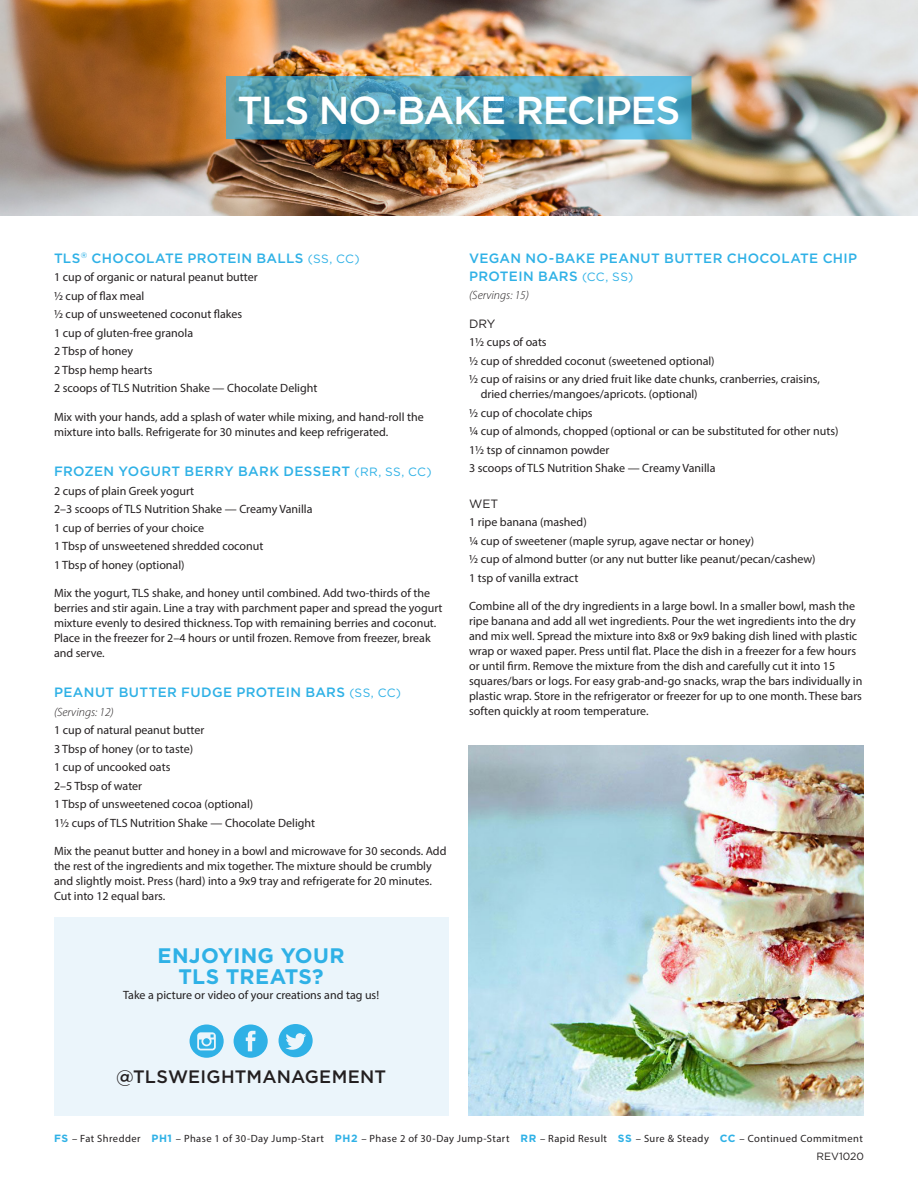
<style>
.page{position:relative;width:918px;height:1188px;background:#fff}
.page>*{position:absolute;margin:0;border:0;box-sizing:border-box;transform-origin:0 0}
.t1{font:500 39px "Gotham";letter-spacing:-.03em;color:#fff}
.t2{font:700 21px/21px "Gotham";letter-spacing:.015em;color:#2fb1e6;text-align:center}
.t3{font:500 18px "Gotham";letter-spacing:.01em;color:#231f20}
.t4{font:500 13.5px/18px "Gotham";letter-spacing:.025em;color:#2fb1e6}
.t5{font:12px/15px "Myriad Pro";color:#231f20}
.t6{font:italic 300 12px "Myriad Pro";color:#231f20}
.t7{font:12px "Gotham";color:#231f20}
.t8{font:10.5px "Myriad Pro";letter-spacing:.04em;color:#231f20}
.t9{font:10.5px "Gotham";color:#231f20}
.s1{font-weight:400;font-size:12px}
.s2{font-family:"Gotham";font-weight:700;color:#2fb1e6}
</style>
<div class="page">
<div style="left:54px;top:918px;width:394px;height:198px;background:#ebf5fb"></div>
<img style="left:0;top:0;width:918px;height:216px">
<svg style="left:227px;top:77px;width:15px;height:62px"></svg>
<svg style="left:242px;top:77px;width:449px;height:62px;background:#57a2b8"></svg>
<img style="left:469px;top:745px;width:395px;height:371px">
<svg style="left:279px;top:1024px;width:34px;height:33px"></svg>
<svg style="left:234px;top:1025px;width:34px;height:33px"></svg>
<svg style="left:190px;top:1025px;width:34px;height:33px"></svg>
<p class="t1" style="left:238px;top:88px;width:444px">TLS NO-BAKE RECIPES</p>
<p class="t4" style="left:54px;top:249px;width:307px">TLS<sup>®</sup> CHOCOLATE PROTEIN BALLS <span class="s1">(SS, CC)</span></p>
<p class="t5" style="left:54px;top:270px;width:205px">1 cup of organic or natural peanut butter</p>
<p class="t5" style="left:54px;top:288px;width:92px">1/2 cup of flax meal</p>
<p class="t5" style="left:54px;top:307px;width:190px">1/2 cup of unsweetened coconut flakes</p>
<p class="t5" style="left:54px;top:325px;width:141px">1 cup of gluten-free granola</p>
<p class="t5" style="left:54px;top:344px;width:81px">2 Tbsp of honey</p>
<p class="t5" style="left:54px;top:362px;width:100px">2 Tbsp hemp hearts</p>
<p class="t5" style="left:54px;top:381px;width:265px">2 scoops of TLS Nutrition Shake — Chocolate Delight</p>
<p class="t5" style="left:54px;top:409px;width:371px">Mix with your hands, add a splash of water while mixing, and hand-roll the mixture into balls. Refrigerate for 30 minutes and keep refrigerated.</p>
<p class="t4" style="left:54px;top:462px;width:379px">FROZEN YOGURT BERRY BARK DESSERT <span class="s1">(RR, SS, CC)</span></p>
<p class="t5" style="left:54px;top:483px;width:142px">2 cups of plain Greek yogurt</p>
<p class="t5" style="left:54px;top:501px;width:260px">2–3 scoops of TLS Nutrition Shake — Creamy Vanilla</p>
<p class="t5" style="left:54px;top:520px;width:152px">1 cup of berries of your choice</p>
<p class="t5" style="left:54px;top:538px;width:211px">1 Tbsp of unsweetened shredded coconut</p>
<p class="t5" style="left:54px;top:557px;width:132px">1 Tbsp of honey (optional)</p>
<p class="t5" style="left:54px;top:585px;width:390px">Mix the yogurt, TLS shake, and honey until combined. Add two-thirds of the berries and stir again. Line a tray with parchment paper and spread the yogurt mixture evenly to desired thickness. Top with remaining berries and coconut.<br>Place in the freezer for 2–4 hours or until frozen. Remove from freezer, break and serve.</p>
<p class="t4" style="left:54px;top:683px;width:349px">PEANUT BUTTER FUDGE PROTEIN BARS <span class="s1">(SS, CC)</span></p>
<p class="t6" style="left:54px;top:704px;width:61px">(Servings: 12)</p>
<p class="t5" style="left:54px;top:722px;width:152px">1 cup of natural peanut butter</p>
<p class="t5" style="left:54px;top:741px;width:141px">3 Tbsp of honey (or to taste)</p>
<p class="t5" style="left:54px;top:759px;width:118px">1 cup of uncooked oats</p>
<p class="t5" style="left:54px;top:778px;width:90px">2–5 Tbsp of water</p>
<p class="t5" style="left:54px;top:796px;width:201px">1 Tbsp of unsweetened cocoa (optional)</p>
<p class="t5" style="left:54px;top:815px;width:263px">1½ cups of TLS Nutrition Shake — Chocolate Delight</p>
<p class="t5" style="left:54px;top:843px;width:394px">Mix the peanut butter and honey in a bowl and microwave for 30 seconds. Add the rest of the ingredients and mix together. The mixture should be crumbly and slightly moist. Press (hard) into a 9x9 tray and refrigerate for 20 minutes.<br>Cut into 12 equal bars.</p>
<p class="t2" style="left:158px;top:945px;width:189px">ENJOYING YOUR<br>TLS TREATS?</p>
<p class="t5" style="left:123px;top:987px;width:258px">Take a picture or video of your creations and tag us!</p>
<p class="t4" style="left:469px;top:249px;width:390px">VEGAN NO-BAKE PEANUT BUTTER CHOCOLATE CHIP<br>PROTEIN BARS <span class="s1">(CC, SS)</span></p>
<p class="t6" style="left:469px;top:288px;width:61px">(Servings: 15)</p>
<p class="t7" style="left:469px;top:317px;width:28px">DRY</p>
<p class="t5" style="left:469px;top:335px;width:79px">1½ cups of oats</p>
<p class="t5" style="left:469px;top:353px;width:247px">½ cup of shredded coconut (sweetened optional)</p>
<p class="t5" style="left:481px;top:372px;width:341px;text-indent:-12px">½ cup of raisins or any dried fruit like date chunks, cranberries, craisins, dried cherries/mangoes/apricots. (optional)</p>
<p class="t5" style="left:469px;top:405px;width:125px">½ cup of chocolate chips</p>
<p class="t5" style="left:469px;top:424px;width:371px">¼ cup of almonds, chopped (optional or can be substituted for other nuts)</p>
<p class="t5" style="left:469px;top:442px;width:142px">1½ tsp of cinnamon powder</p>
<p class="t5" style="left:469px;top:461px;width:248px">3 scoops of TLS Nutrition Shake — Creamy Vanilla</p>
<p class="t7" style="left:469px;top:497px;width:31px">WET</p>
<p class="t5" style="left:469px;top:515px;width:119px">1 ripe banana (mashed)</p>
<p class="t5" style="left:469px;top:533px;width:286px">1/4 cup of sweetener (maple syrup, agave nectar or honey)</p>
<p class="t5" style="left:469px;top:552px;width:348px">½ cup of almond butter (or any nut butter like peanut/pecan/cashew)</p>
<p class="t5" style="left:469px;top:570px;width:111px">1 tsp of vanilla extract</p>
<p class="t5" style="left:469px;top:599px;width:395px">Combine all of the dry ingredients in a large bowl. In a smaller bowl, mash the ripe banana and add all wet ingredients. Pour the wet ingredients into the dry and mix well. Spread the mixture into 8x8 or 9x9 baking dish lined with plastic wrap or waxed paper. Press until flat. Place the dish in a freezer for a few hours or until firm. Remove the mixture from the dish and carefully cut it into 15 squares/bars or logs. For easy grab-and-go snacks, wrap the bars individually in plastic wrap. Store in the refrigerator or freezer for up to one month. These bars soften quickly at room temperature.</p>
<p class="t3" style="left:116px;top:1066px;width:272px">@TLSWEIGHTMANAGEMENT</p>
<p class="t8" style="left:54px;top:1132px;width:810px"><span class="s2">FS</span> – Fat Shredder <span class="s2">PH1</span> – Phase 1 of 30-Day Jump-Start <span class="s2">PH2</span> – Phase 2 of 30-Day Jump-Start <span class="s2">RR</span> – Rapid Result <span class="s2">SS</span> – Sure &amp; Steady <span class="s2">CC</span> – Continued Commitment</p>
<p class="t9" style="left:817px;top:1151px;width:49px">REV1020</p>
</div>
